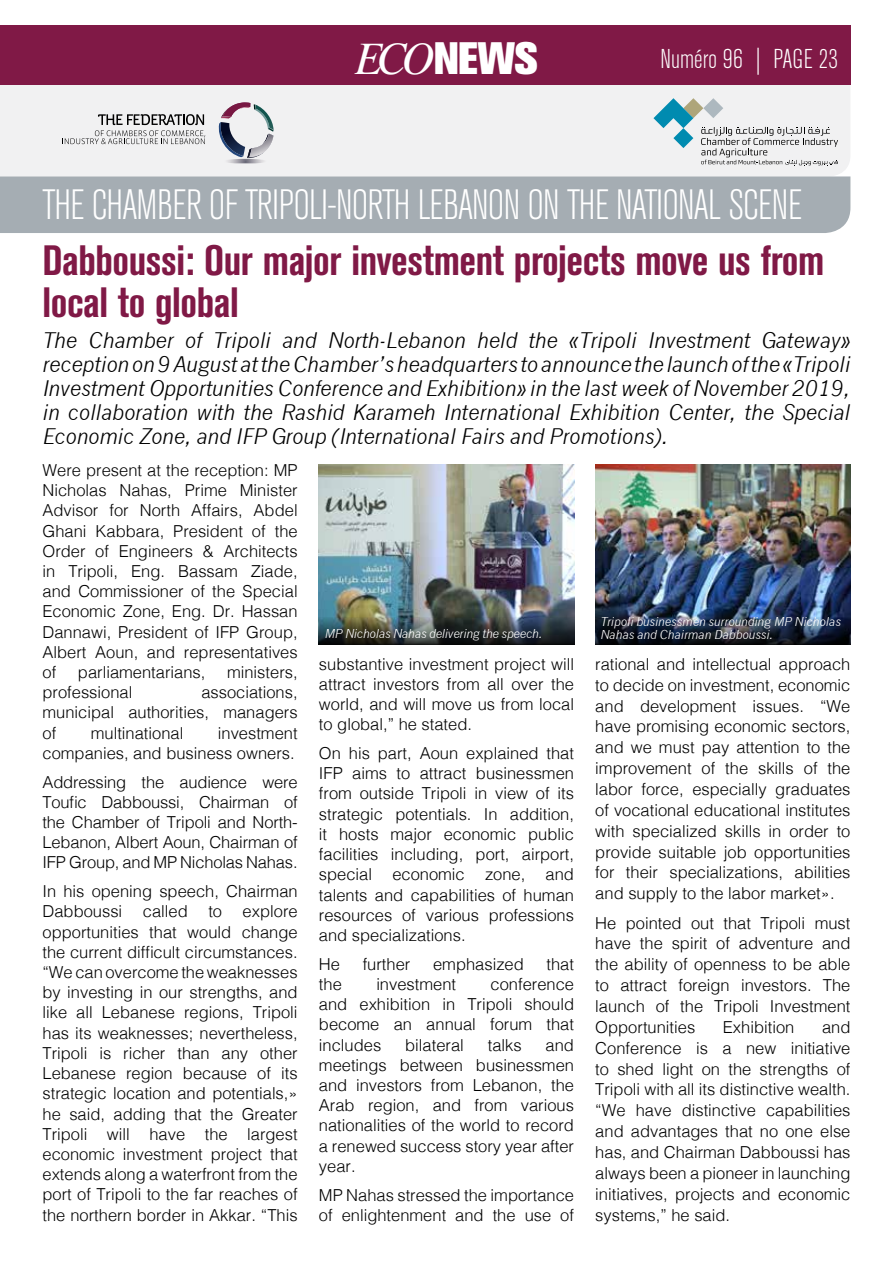
<style>
.page{position:relative;width:893px;height:1263px;background:#fff}
.page>*{position:absolute;margin:0;border:0;box-sizing:border-box;transform-origin:0 0}
.t1{font:800 45px "Akzidenz Grotesk BE";color:#fff}
.t2{font:700 condensed 42px/42px "Akzidenz Grotesk BE";letter-spacing:-.01em;color:#801946}
.t3{font:300 condensed 42px "Akzidenz Grotesk BE";letter-spacing:-.02em;color:#fff}
.t4{font:300 condensed 27px "Akzidenz Grotesk BE";color:#fff}
.t5{font:italic 21px/24px "News Gothic";letter-spacing:-.01em;color:#000;text-align:justify}
.t6{font:300 16.5px/20.2px "Helvetica";color:#000;text-align:justify}
.t7{font:italic 12px/13.5px "News Gothic";letter-spacing:-.01em;color:#fff}
.s1{font-family:"Times";font-weight:400;font-style:italic}
</style>
<div class="page">
<img style="left:595px;top:464px;width:255px;height:152px">
<img style="left:595px;top:616px;width:255px;height:29px">
<img style="left:318px;top:464px;width:256px;height:152px">
<img style="left:318px;top:616px;width:256px;height:29px">
<div style="left:0;top:85px;width:850px;height:91px;background:#f1f1f2"></div>
<svg style="left:217px;top:102px;width:57px;height:61px"></svg>
<svg style="left:62px;top:114px;width:143px;height:30px"></svg>
<svg style="left:653px;top:98px;width:185px;height:68px"></svg>
<div style="left:0;top:26px;width:850px;height:59px;background:#801946"></div>
<div style="left:0;top:176px;width:850px;height:57px;background:#a5adb3"></div>
<h1 class="t1" style="left:355px;top:32px;width:185px"><span class="s1">ECO</span> NEWS</h1>
<h3 class="t4" style="left:660px;top:45px;width:179px">Numéro 96 | PAGE 23</h3>
<h2 class="t3" style="left:43px;top:182px;width:761px">THE CHAMBER OF TRIPOLI-NORTH LEBANON ON THE NATIONAL SCENE</h2>
<h2 class="t2" style="left:43px;top:239px;width:783px">Dabboussi: Our major investment projects move us from local to global</h2>
<p class="t5" style="left:43px;top:328px;width:809px">The Chamber of Tripoli and North-Lebanon held the «Tripoli Investment Gateway» reception on 9 August at the Chamber’s headquarters to announce the launch of the «Tripoli Investment Opportunities Conference and Exhibition» in the last week of November 2019, in collaboration with the Rashid Karameh International Exhibition Center, the Special Economic Zone, and IFP Group (International Fairs and Promotions).</p>
<p class="t6" style="left:43px;top:459px;width:257px">Were present at the reception: MP Nicholas Nahas, Prime Minister Advisor for North Affairs, Abdel Ghani Kabbara, President of the Order of Engineers &amp; Architects in Tripoli, Eng. Bassam Ziade, and Commissioner of the Special Economic Zone, Eng. Dr. Hassan Dannawi, President of IFP Group, Albert Aoun, and representatives of</p>
<p class="t6" style="left:78px;top:661px;width:129px">parliamentarians,</p>
<p class="t6" style="left:227px;top:661px;width:72px">ministers,</p>
<p class="t6" style="left:43px;top:681px;width:91px">professional</p>
<p class="t6" style="left:43px;top:681px;width:257px;text-indent:159px">associations, municipal authorities, managers of</p>
<p class="t6" style="left:43px;top:721px;width:257px;text-align:right">investment<br>companies, and business owners.</p>
<p class="t6" style="left:43px;top:770px;width:257px">Addressing the audience were Toufic Dabboussi, Chairman of the Chamber of Tripoli and North-Lebanon, Albert Aoun, Chairman of IFP Group, and MP Nicholas Nahas.</p>
<p class="t6" style="left:43px;top:880px;width:257px">In his opening speech, Chairman Dabboussi called to explore opportunities that would change the current difficult circumstances. “We can overcome the weaknesses by investing in our strengths, and like all Lebanese regions, Tripoli has its weaknesses; nevertheless, Tripoli is richer than any other Lebanese region because of its strategic location and potentials,» he said, adding that the Greater Tripoli will have the largest economic investment project that extends along a waterfront from the port of Tripoli to the far reaches of the northern border in Akkar. “This</p>
<p class="t6" style="left:91px;top:721px;width:94px">multinational</p>
<p class="t7" style="left:325px;top:627px;width:219px">MP Nicholas Nahas delivering the speech.</p>
<p class="t6" style="left:319px;top:652px;width:257px">substantive investment project will attract investors from all over the world, and will move us from local to global,” he stated.</p>
<p class="t6" style="left:319px;top:742px;width:257px">On his part, Aoun explained that IFP aims to attract businessmen from outside Tripoli in view of its strategic potentials. In addition, it hosts major economic public facilities including, port, airport, special economic zone, and talents and capabilities of human resources of various professions and specializations.</p>
<p class="t6" style="left:319px;top:952px;width:23px">He</p>
<p class="t6" style="left:363px;top:952px;width:49px">further</p>
<p class="t6" style="left:433px;top:952px;width:92px">emphasized</p>
<p class="t6" style="left:546px;top:952px;width:29px">that</p>
<p class="t6" style="left:319px;top:973px;width:24px">the</p>
<p class="t6" style="left:376px;top:973px;width:81px">investment</p>
<p class="t6" style="left:319px;top:973px;width:257px;text-indent:172px">conference and exhibition in Tripoli should become an annual forum that includes</p>
<p class="t6" style="left:319px;top:1033px;width:257px;text-indent:227px">and meetings between businessmen and investors from Lebanon, the Arab region, and from various nationalities of the world to record a renewed success story year after year.</p>
<p class="t6" style="left:319px;top:1183px;width:257px">MP Nahas stressed the importance of enlightenment and the use of</p>
<p class="t6" style="left:405px;top:1033px;width:60px">bilateral</p>
<p class="t6" style="left:488px;top:1033px;width:35px">talks</p>
<p class="t7" style="left:600px;top:614px;width:242px">Tripoli businessmen surrounding MP Nicholas<br>Nahas and Chairman Dabboussi.</p>
<p class="t6" style="left:595px;top:652px;width:257px;line-height:20.9px">rational and intellectual approach to decide on investment, economic and development issues. “We have promising economic sectors, and we must pay attention to the improvement of the skills of the labor force, especially graduates of vocational educational institutes with specialized skills in order to provide suitable job opportunities for their specializations, abilities and supply to the labor market».</p>
<p class="t6" style="left:595px;top:911px;width:257px;line-height:20.9px">He pointed out that Tripoli must have the spirit of adventure and the ability of openness to be able to attract foreign investors. The launch of the Tripoli Investment Opportunities</p>
<p class="t6" style="left:595px;top:1015px;width:257px;line-height:20.9px;text-indent:227px">and Conference is a new initiative to shed light on the strengths of Tripoli with all its distinctive wealth. “We have distinctive capabilities and advantages that no one else has, and Chairman Dabboussi has always been a pioneer in launching initiatives, projects and economic systems,” he said.</p>
<p class="t6" style="left:723px;top:1016px;width:73px">Exhibition</p>
</div>
